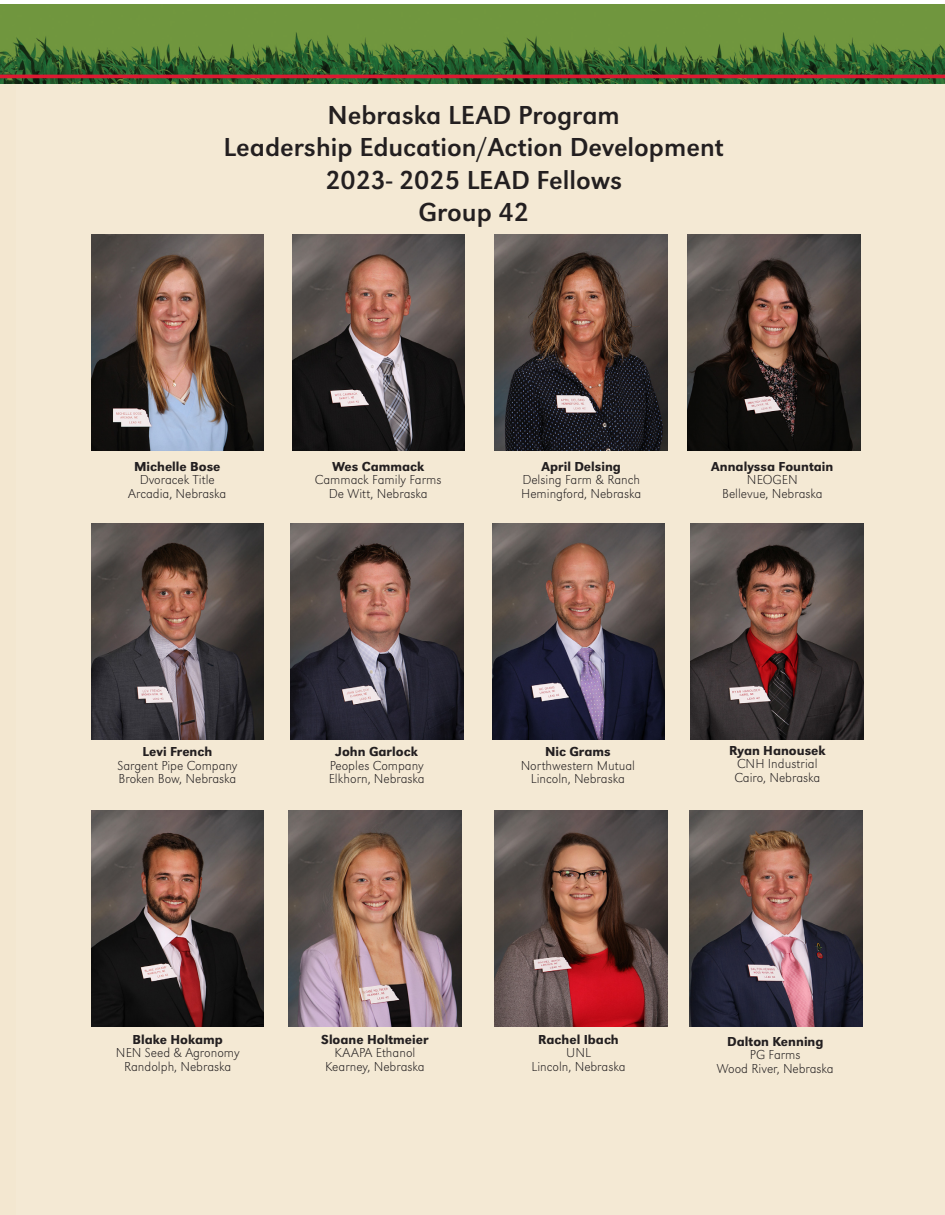
<style>
.page{position:relative;width:945px;height:1215px;background:#fff}
.page>*{position:absolute;margin:0;border:0;box-sizing:border-box;transform-origin:0 0}
.t1{font:27px "URW Grotesk";color:#231f20}
.photo_captions{font:300 expanded 13.5px "URW Grotesk";color:#231f20}
.photo_captions-2{font:500 13.5px "URW Grotesk";color:#231f20}
</style>
<div class="page">
<div style="left:16px;top:4px;width:929px;height:1211px;background:#f3e7d0"></div>
<div style="left:0;top:4px;width:16px;height:1211px;background:#f3e7d0"></div>
<svg style="left:0;top:5px;width:945px;height:79px;background:#568037"></svg>
<hr style="left:0;top:75px;width:945px;height:3px;background:#dc1a32">
<img style="left:91px;top:235px;width:173px;height:216px">
<img style="left:292px;top:235px;width:173px;height:216px">
<img style="left:494px;top:235px;width:173px;height:216px">
<img style="left:688px;top:235px;width:172px;height:216px">
<img style="left:91px;top:523px;width:173px;height:216px">
<img style="left:291px;top:523px;width:172px;height:216px">
<img style="left:492px;top:523px;width:173px;height:216px">
<img style="left:691px;top:523px;width:173px;height:216px">
<img style="left:91px;top:811px;width:173px;height:216px">
<img style="left:289px;top:811px;width:172px;height:216px">
<img style="left:495px;top:811px;width:173px;height:216px">
<img style="left:689px;top:811px;width:173px;height:216px">
<p class="t1" style="left:328px;top:99px;width:294px">Nebraska LEAD Program</p>
<p class="t1" style="left:224px;top:132px;width:502px">Leadership Education/Action Development</p>
<p class="t1" style="left:325px;top:164px;width:298px">2023- 2025 LEAD Fellows</p>
<p class="t1" style="left:418px;top:197px;width:112px">Group 42</p>
<p class="photo_captions-2" style="left:134px;top:458px;width:88px">Michelle Bose</p>
<p class="photo_captions" style="left:140px;top:472px;width:77px">Dvoracek Title</p>
<p class="photo_captions" style="left:128px;top:485px;width:100px">Arcadia, Nebraska</p>
<p class="photo_captions-2" style="left:332px;top:458px;width:94px">Wes Cammack</p>
<p class="photo_captions" style="left:315px;top:472px;width:128px">Cammack Family Farms</p>
<p class="photo_captions" style="left:329px;top:485px;width:100px">De Witt, Nebraska</p>
<p class="photo_captions-2" style="left:541px;top:458px;width:81px">April Delsing</p>
<p class="photo_captions" style="left:522px;top:472px;width:119px">Delsing Farm &amp; Ranch</p>
<p class="photo_captions" style="left:521px;top:485px;width:122px">Hemingford, Nebraska</p>
<p class="photo_captions-2" style="left:711px;top:458px;width:124px">Annalyssa Fountain</p>
<p class="photo_captions" style="left:747px;top:472px;width:52px">NEOGEN</p>
<p class="photo_captions" style="left:722px;top:485px;width:102px">Bellevue, Nebraska</p>
<p class="photo_captions-2" style="left:143px;top:744px;width:71px">Levi French</p>
<p class="photo_captions" style="left:117px;top:758px;width:122px">Sargent Pipe Company</p>
<p class="photo_captions" style="left:119px;top:771px;width:119px">Broken Bow, Nebraska</p>
<p class="photo_captions-2" style="left:335px;top:744px;width:84px">John Garlock</p>
<p class="photo_captions" style="left:330px;top:758px;width:95px">Peoples Company</p>
<p class="photo_captions" style="left:329px;top:771px;width:98px">Elkhorn, Nebraska</p>
<p class="photo_captions-2" style="left:545px;top:744px;width:67px">Nic Grams</p>
<p class="photo_captions" style="left:521px;top:758px;width:116px">Northwestern Mutual</p>
<p class="photo_captions" style="left:531px;top:771px;width:95px">Lincoln, Nebraska</p>
<p class="photo_captions-2" style="left:729px;top:742px;width:98px">Ryan Hanousek</p>
<p class="photo_captions" style="left:737px;top:756px;width:82px">CNH Industrial</p>
<p class="photo_captions" style="left:734px;top:769px;width:87px">Cairo, Nebraska</p>
<p class="photo_captions-2" style="left:133px;top:1031px;width:92px">Blake Hokamp</p>
<p class="photo_captions" style="left:116px;top:1045px;width:125px">NEN Seed &amp; Agronomy</p>
<p class="photo_captions" style="left:124px;top:1058px;width:109px">Randolph, Nebraska</p>
<p class="photo_captions-2" style="left:321px;top:1031px;width:109px">Sloane Holtmeier</p>
<p class="photo_captions" style="left:334px;top:1045px;width:82px">KAAPA Ethanol</p>
<p class="photo_captions" style="left:325px;top:1058px;width:101px">Kearney, Nebraska</p>
<p class="photo_captions-2" style="left:538px;top:1031px;width:82px">Rachel Ibach</p>
<p class="photo_captions" style="left:566px;top:1045px;width:26px">UNL</p>
<p class="photo_captions" style="left:532px;top:1058px;width:95px">Lincoln, Nebraska</p>
<p class="photo_captions-2" style="left:727px;top:1033px;width:98px">Dalton Kenning</p>
<p class="photo_captions" style="left:750px;top:1047px;width:52px">PG Farms</p>
<p class="photo_captions" style="left:717px;top:1060px;width:118px">Wood River, Nebraska</p>
</div>
